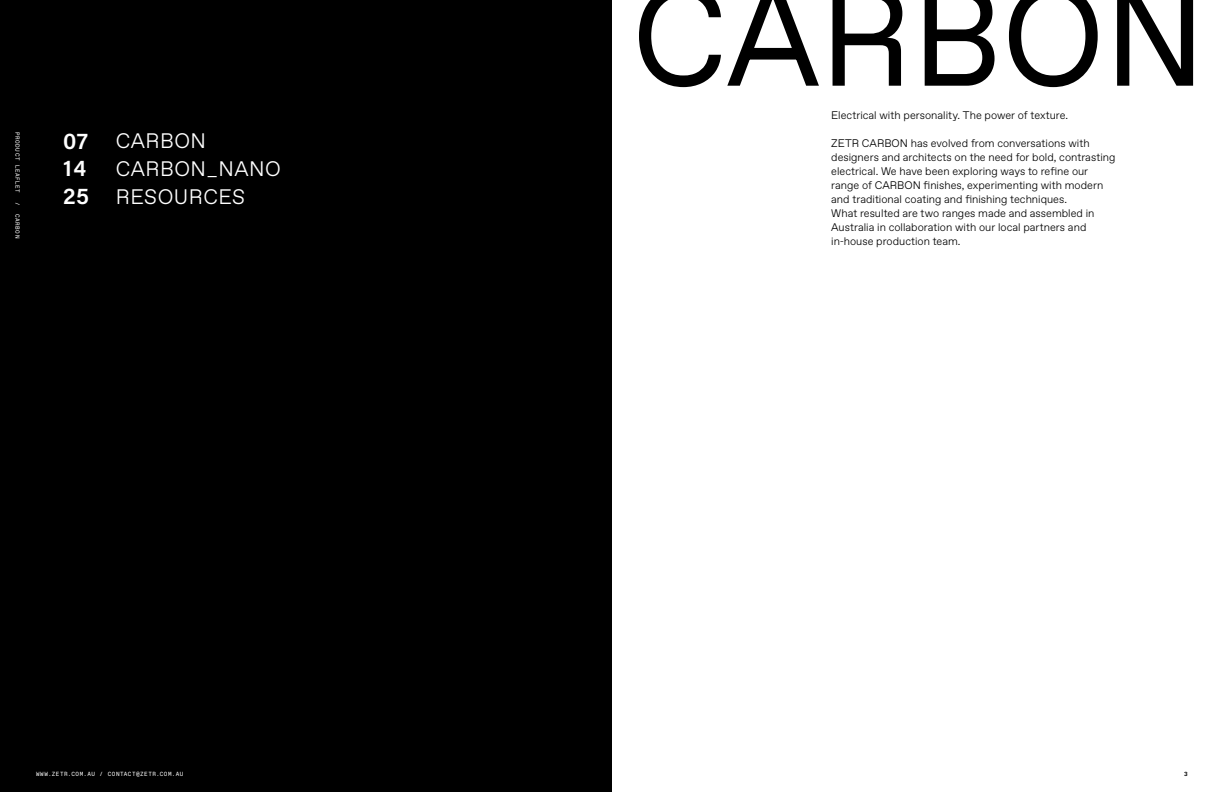
<style>
.page{position:relative;width:1224px;height:792px;background:#fff}
.page>*{position:absolute;margin:0;border:0;box-sizing:border-box;transform-origin:0 0}
.t1{font:600 23px/27.6px "Acumin Pro";color:#fff}
.t2{font:21px/28px "Edu Favorit Variable";letter-spacing:.02em;color:#fff}
.t3{font:11px/14px "Edu Favorit Variable";color:#000}
.t4{font:6px "Favorit Mono Std";letter-spacing:.085em;color:#fff}
.t5{font:6px "Edu Favorit Variable";color:#000}
</style>
<div class="page">
<div style="left:0;top:0;width:612px;height:792px;background:#000"></div>
<svg style="left:639px;top:0;width:554px;height:87px"></svg>
<p class="t4" style="left:22px;top:132px;width:63px;rotate:90deg">PRODUCT LEAFLET</p>
<p class="t4" style="left:22px;top:202px;width:5px;rotate:90deg">/</p>
<p class="t4" style="left:22px;top:214px;width:26px;rotate:90deg">CARBON</p>
<h1 class="t1" style="left:63px;top:126px;width:27px">07<br>14<br>25</h1>
<h2 class="t2" style="left:116px;top:127px;width:167px">CARBON<br>CARBON_NANO<br>RESOURCES</h2>
<p class="t4" style="left:36px;top:770px;width:149px">WWW.ZETR.COM.AU / CONTACT@ZETR.COM.AU</p>
<p class="t3" style="left:831px;top:108px;width:239px">Electrical with personality. The power of texture.</p>
<p class="t3" style="left:831px;top:136px;width:286px">ZETR CARBON has evolved from conversations with designers and architects on the need for bold, contrasting electrical. We have been exploring ways to refine our range of CARBON finishes, experimenting with modern and traditional coating and finishing techniques.<br>What resulted are two ranges made and assembled in Australia in collaboration with our local partners and in-house production team.</p>
<p class="t5" style="left:1184px;top:771px;width:5px">3</p>
</div>
